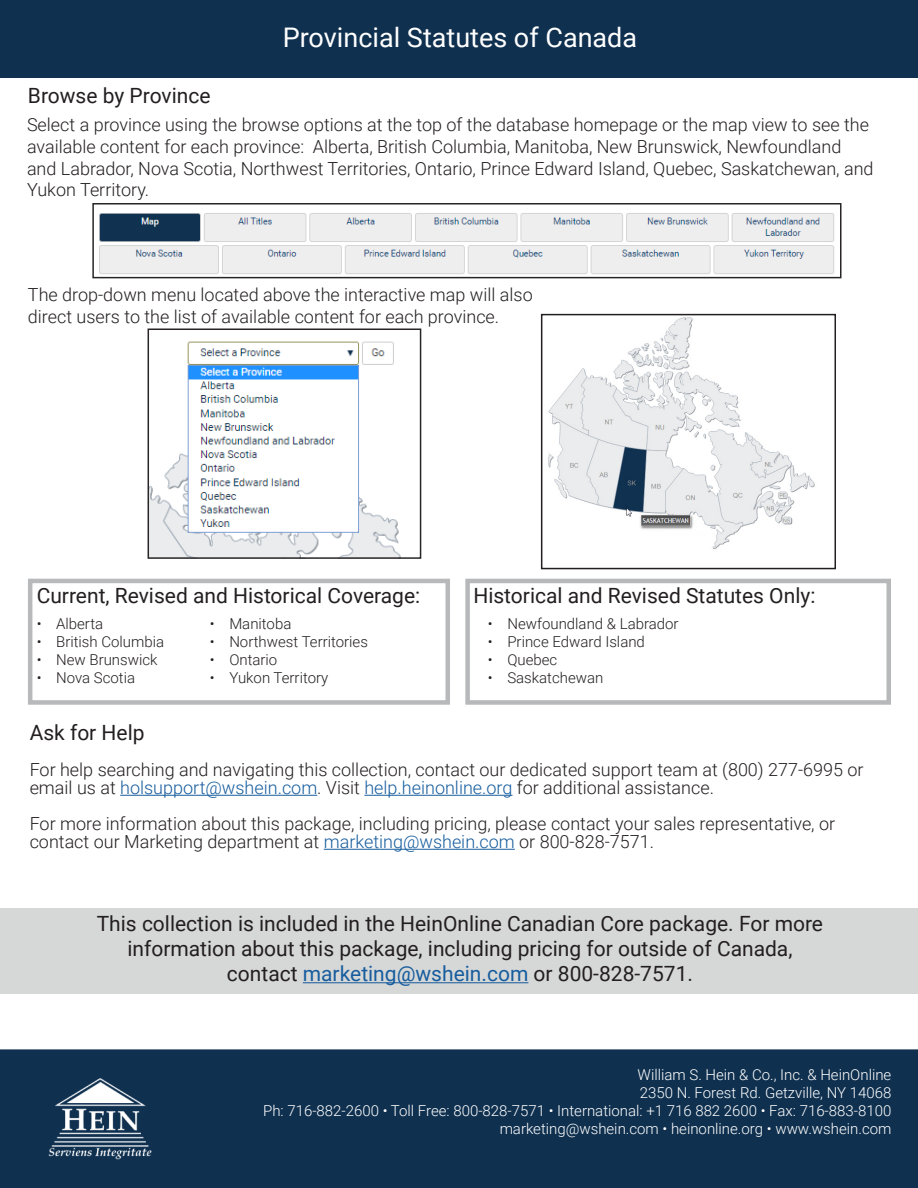
<style>
.page{position:relative;width:918px;height:1188px;background:#fff}
.page>*{position:absolute;margin:0;border:0;box-sizing:border-box;transform-origin:0 0}
.t1{font:27px "Roboto";color:#fff}
.t2{font:21px "Roboto";color:#231f20}
.t3{font:300 18px/21.6px "Roboto";color:#231f20}
.t4{font:300 15px "Roboto";color:#fff}
.t5{font:300 15px "Roboto";color:#231f20}
.s1{color:#175d9e}
</style>
<div class="page">
<div style="left:0;top:908px;width:918px;height:85px;background:#d6d7d7"></div>
<div style="left:0;top:1049px;width:918px;height:139px;background:#0f304f"></div>
<img style="left:40px;top:1069px;width:121px;height:92px">
<div style="left:0;top:0;width:918px;height:77px;background:#0f304f"></div>
<hr style="left:303px;top:982px;width:225px;height:1px;background:#175d9e">
<img style="left:548px;top:317px;width:267px;height:232px">
<div style="left:541px;top:314px;width:295px;height:255px;border:2px solid #231f20"></div>
<hr style="left:120px;top:795px;width:197px;height:1px;background:#175d9e">
<hr style="left:364px;top:795px;width:148px;height:1px;background:#175d9e">
<hr style="left:324px;top:849px;width:191px;height:1px;background:#175d9e">
<img style="left:99px;top:213px;width:736px;height:61px">
<div style="left:92px;top:203px;width:750px;height:75px;border:2px solid #282526"></div>
<img style="left:151px;top:341px;width:250px;height:215px">
<div style="left:148px;top:328px;width:273px;height:231px;border:2px solid #282526"></div>
<div style="left:28px;top:579px;width:422px;height:126px;border:4px solid #b7b9ba"></div>
<div style="left:465px;top:579px;width:426px;height:126px;border:4px solid #b6b8b9"></div>
<p class="t2" style="left:28px;top:81px;width:184px">Browse by Province</p>
<p class="t1" style="left:283px;top:19px;width:356px">Provincial Statutes of Canada</p>
<p class="t3" style="left:27px;top:114px;width:848px">Select a province using the browse options at the top of the database homepage or the map view to see the available content for each province: Alberta, British Columbia, Manitoba, New Brunswick, Newfoundland and Labrador, Nova Scotia, Northwest Territories, Ontario, Prince Edward Island, Quebec, Saskatchewan, and Yukon Territory.</p>
<p class="t3" style="left:28px;top:284px;width:506px">The drop-down menu located above the interactive map will also direct users to the list of available content for each province.</p>
<p class="t2" style="left:37px;top:581px;width:385px">Current, Revised and Historical Coverage:</p>
<p class="t2" style="left:473px;top:581px;width:344px">Historical and Revised Statutes Only:</p>
<p class="t5" style="left:488px;top:613px;width:192px">• Newfoundland &amp; Labrador</p>
<p class="t5" style="left:488px;top:631px;width:158px">• Prince Edward Island</p>
<p class="t5" style="left:488px;top:649px;width:71px">• Quebec</p>
<p class="t5" style="left:488px;top:667px;width:117px">• Saskatchewan</p>
<p class="t5" style="left:37px;top:613px;width:68px">• Alberta</p>
<p class="t5" style="left:37px;top:631px;width:129px">• British Columbia</p>
<p class="t5" style="left:37px;top:649px;width:122px">• New Brunswick</p>
<p class="t5" style="left:37px;top:667px;width:100px">• Nova Scotia</p>
<p class="t5" style="left:210px;top:613px;width:83px">• Manitoba</p>
<p class="t5" style="left:210px;top:631px;width:160px">• Northwest Territories</p>
<p class="t5" style="left:210px;top:649px;width:69px">• Ontario</p>
<p class="t5" style="left:210px;top:667px;width:120px">• Yukon Territory</p>
<p class="t2" style="left:30px;top:718px;width:116px">Ask for Help</p>
<p class="t3" style="left:30px;top:760px;width:835px;line-height:18px">For help searching and navigating this collection, contact our dedicated support team at (800) 277-6995 or email us at <span class="s1">holsupport@wshein.com</span>. Visit <span class="s1">help.heinonline.org</span> for additional assistance.</p>
<p class="t3" style="left:30px;top:814px;width:807px;line-height:18px">For more information about this package, including pricing, please contact your sales representative, or contact our Marketing department at <span class="s1">marketing@wshein.com</span> or 800-828-7571.</p>
<p class="t2" style="left:97px;top:909px;width:728px">This collection is included in the HeinOnline Canadian Core package. For more</p>
<p class="t2" style="left:127px;top:934px;width:667px">information about this package, including pricing for outside of Canada,</p>
<p class="t2" style="left:227px;top:959px;width:468px">contact <span class="s1">marketing@wshein.com</span> or 800-828-7571.</p>
<p class="t4" style="left:638px;top:1065px;width:255px">William S. Hein &amp; Co., Inc. &amp; HeinOnline</p>
<p class="t4" style="left:640px;top:1083px;width:253px">2350 N. Forest Rd. Getzville, NY 14068</p>
<p class="t4" style="left:263px;top:1101px;width:630px">Ph: 716-882-2600 • Toll Free: 800-828-7571 • International: +1 716 882 2600 • Fax: 716-883-8100</p>
<p class="t4" style="left:500px;top:1119px;width:393px">marketing@wshein.com • heinonline.org • www.wshein.com</p>
</div>
